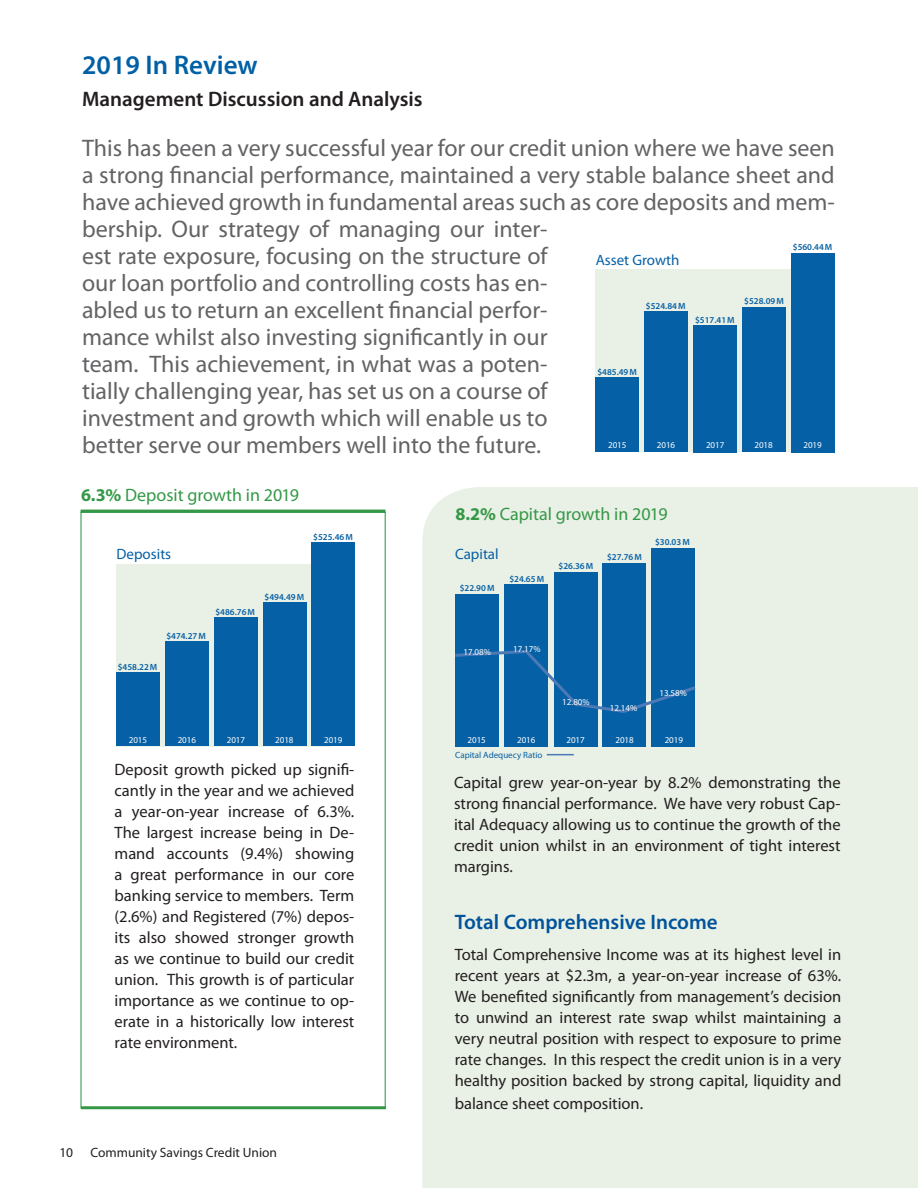
<style>
.page{position:relative;width:918px;height:1188px;background:#fff}
.page>*{position:absolute;margin:0;border:0;box-sizing:border-box;transform-origin:0 0}
.t1{font:600 27px "Myriad Pro";color:#0160a5}
.t2{font:24px/27px "Myriad Pro";color:#636366;text-align:justify}
.t3{font:600 21px "Myriad Pro";color:#231f20}
.t4{font:600 21px "Myriad Pro";color:#00539b}
.t5{font:18px "Myriad Pro";color:#359847}
.t6{font:16.5px/21px "Myriad Pro";color:#231f20;text-align:justify}
.t7{font:15px "Myriad Pro";color:#0660a5}
.t8{font:13.5px "Myriad Pro";color:#231f20}
.t9{font:600 9px "Myriad Pro";color:#0660a5}
.t10{font:9px "Myriad Pro";color:#fff}
.t11{font:9px "Myriad Pro";color:#0660a5}
.s1{font-weight:700}
</style>
<div class="page">
<div style="left:422px;top:487px;width:496px;height:701px;background:#e9f0e5"></div>
<div style="left:595px;top:270px;width:215px;height:182px;background:#e9f0e5"></div>
<div style="left:595px;top:378px;width:44px;height:74px;background:#0660a5"></div>
<div style="left:644px;top:312px;width:44px;height:140px;background:#0660a5"></div>
<div style="left:693px;top:325px;width:44px;height:127px;background:#0660a5"></div>
<div style="left:742px;top:307px;width:44px;height:145px;background:#0660a5"></div>
<div style="left:791px;top:253px;width:44px;height:199px;background:#0660a5"></div>
<div style="left:116px;top:565px;width:214px;height:182px;background:#e9f0e5"></div>
<div style="left:116px;top:673px;width:44px;height:73px;background:#0660a5"></div>
<div style="left:165px;top:641px;width:44px;height:105px;background:#0660a5"></div>
<div style="left:214px;top:617px;width:44px;height:129px;background:#0660a5"></div>
<div style="left:263px;top:602px;width:43px;height:144px;background:#0660a5"></div>
<div style="left:311px;top:543px;width:44px;height:203px;background:#0660a5"></div>
<hr style="left:81px;top:510px;width:305px;height:3px;background:#359847">
<hr style="left:81px;top:1106px;width:305px;height:3px;background:#359847">
<div style="left:454px;top:564px;width:215px;height:182px;background:#e9f0e5"></div>
<div style="left:455px;top:594px;width:44px;height:153px;background:#0660a5"></div>
<div style="left:504px;top:585px;width:44px;height:162px;background:#0660a5"></div>
<div style="left:554px;top:572px;width:43px;height:175px;background:#0660a5"></div>
<div style="left:602px;top:563px;width:44px;height:184px;background:#0660a5"></div>
<div style="left:651px;top:548px;width:44px;height:199px;background:#0660a5"></div>
<svg style="left:452px;top:647px;width:247px;height:68px"></svg>
<svg style="left:547px;top:754px;width:27px;height:1px"></svg>
<p class="t1" style="left:82px;top:48px;width:177px">2019 In Review</p>
<p class="t3" style="left:82px;top:86px;width:342px">Management Discussion and Analysis</p>
<p class="t2" style="left:82px;top:134px;width:754px">This has been a very successful year for our credit union where we have seen a strong financial performance, maintained a very stable balance sheet and have achieved growth in fundamental areas such as core deposits and mem-</p>
<p class="t2" style="left:82px;top:215px;width:467px">bership. Our strategy of managing our inter&shy;est rate exposure, focusing on the structure of our loan portfolio and controlling costs has en&shy;abled us to return an excellent financial perfor&shy;mance whilst also investing significantly in our team. This achievement, in what was a poten&shy;tially challenging year, has set us on a course of investment and growth which will enable us to better serve our members well into the future.</p>
<p class="t5" style="left:81px;top:483px;width:220px"><span class="s1">6.3%</span> Deposit growth in 2019</p>
<p class="t7" style="left:596px;top:250px;width:85px">Asset Growth</p>
<p class="t9" style="left:793px;top:242px;width:41px">$560.44 M</p>
<p class="t9" style="left:646px;top:300px;width:41px">$524.84 M</p>
<p class="t9" style="left:695px;top:314px;width:41px">$517.41 M</p>
<p class="t9" style="left:744px;top:296px;width:41px">$528.09 M</p>
<p class="t9" style="left:597px;top:366px;width:41px">$485.49 M</p>
<p class="t10" style="left:608px;top:440px;width:20px">2015</p>
<p class="t10" style="left:657px;top:440px;width:20px">2016</p>
<p class="t10" style="left:706px;top:440px;width:20px">2017</p>
<p class="t10" style="left:755px;top:440px;width:20px">2018</p>
<p class="t10" style="left:803px;top:440px;width:20px">2019</p>
<p class="t7" style="left:117px;top:545px;width:56px">Deposits</p>
<p class="t9" style="left:313px;top:531px;width:41px">$525.46 M</p>
<p class="t9" style="left:118px;top:661px;width:41px">$458.22 M</p>
<p class="t9" style="left:166px;top:630px;width:41px">$474.27 M</p>
<p class="t9" style="left:216px;top:606px;width:41px">$486.76 M</p>
<p class="t9" style="left:265px;top:591px;width:41px">$494.49 M</p>
<p class="t10" style="left:129px;top:735px;width:20px">2015</p>
<p class="t10" style="left:178px;top:735px;width:20px">2016</p>
<p class="t10" style="left:227px;top:735px;width:20px">2017</p>
<p class="t10" style="left:275px;top:735px;width:20px">2018</p>
<p class="t10" style="left:324px;top:735px;width:20px">2019</p>
<p class="t6" style="left:115px;top:759px;width:241px">Deposit growth picked up signifi&shy;cantly in the year and we achieved a year-on-year increase of 6.3%.<br>The largest increase being in De&shy;mand accounts (9.4%) showing a great performance in our core banking service to members. Term (2.6%) and Registered (7%) depos&shy;its also showed stronger growth as we continue to build our credit union. This growth is of particular importance as we continue to op&shy;erate in a historically low interest rate environment.</p>
<p class="t8" style="left:59px;top:1144px;width:15px">10</p>
<p class="t8" style="left:90px;top:1144px;width:188px">Community Savings Credit Union</p>
<p class="t5" style="left:456px;top:503px;width:214px"><span class="s1">8.2%</span> Capital growth in 2019</p>
<p class="t7" style="left:455px;top:545px;width:45px">Capital</p>
<p class="t9" style="left:460px;top:583px;width:36px">$22.90 M</p>
<p class="t9" style="left:509px;top:573px;width:36px">$24.65 M</p>
<p class="t9" style="left:559px;top:560px;width:36px">$26.36 M</p>
<p class="t9" style="left:607px;top:551px;width:36px">$27.76 M</p>
<p class="t9" style="left:655px;top:536px;width:36px">$30.03 M</p>
<p class="t10" style="left:463px;top:646px;width:29px">17.08%</p>
<p class="t10" style="left:513px;top:644px;width:29px">17.17%</p>
<p class="t10" style="left:562px;top:697px;width:29px">12.80%</p>
<p class="t10" style="left:610px;top:702px;width:29px">12.14%</p>
<p class="t10" style="left:659px;top:687px;width:29px">13.58%</p>
<p class="t10" style="left:468px;top:734px;width:20px">2015</p>
<p class="t10" style="left:517px;top:734px;width:20px">2016</p>
<p class="t10" style="left:566px;top:734px;width:20px">2017</p>
<p class="t10" style="left:615px;top:734px;width:20px">2018</p>
<p class="t10" style="left:665px;top:734px;width:20px">2019</p>
<p class="t11" style="left:455px;top:749px;width:89px">Capital Adequecy Ratio</p>
<p class="t6" style="left:454px;top:771px;width:388px">Capital grew year-on-year by 8.2% demonstrating the strong financial performance. We have very robust Cap&shy;ital Adequacy allowing us to continue the growth of the credit union whilst in an environment of tight interest margins.</p>
<p class="t4" style="left:455px;top:908px;width:265px">Total Comprehensive Income</p>
<p class="t6" style="left:455px;top:944px;width:388px">Total Comprehensive Income was at its highest level in recent years at $2.3m, a year-on-year increase of 63%.<br>We benefited significantly from management’s decision to unwind an interest rate swap whilst maintaining a very neutral position with respect to exposure to prime rate changes. In this respect the credit union is in a very healthy position backed by strong capital, liquidity and</p>
<p class="t6" style="left:455px;top:1093px;width:190px">balance sheet composition.</p>
</div>
